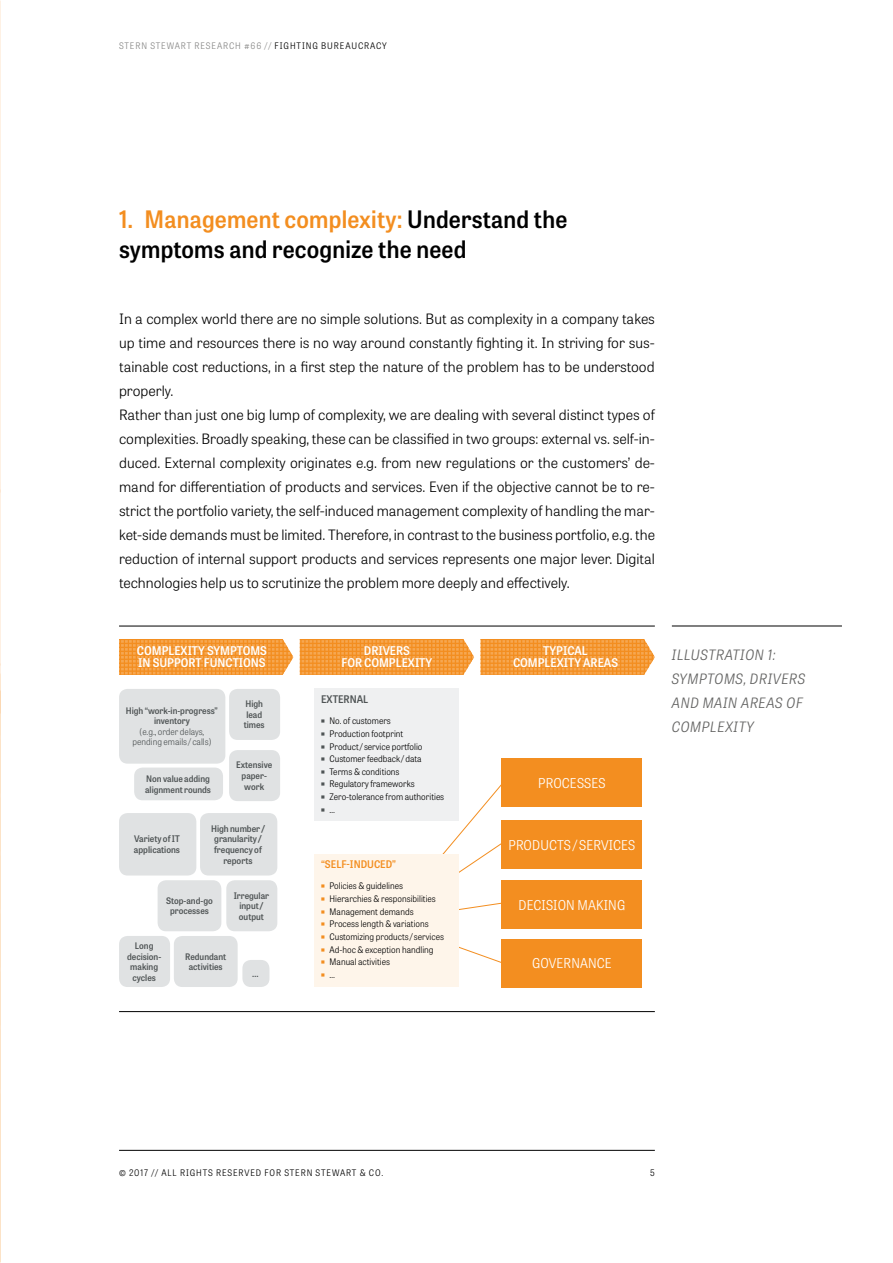
<style>
.page{position:relative;width:893px;height:1263px;background:#fff}
.page>*{position:absolute;margin:0;border:0;box-sizing:border-box;transform-origin:0 0}
.t1{font:600 24px/30px "Tablet Gothic Narrow";letter-spacing:.01em;color:#000}
.TEXT_fliesstext_plus{font:300 14.25px/24px "Tablet Gothic";color:#000;text-align:justify}
.TEXT_fliesstext_EN{font:300 14.25px/24px "Tablet Gothic";color:#000;text-align:justify}
.t2{font:italic 300 14.25px/24px "Tablet Gothic Narrow";letter-spacing:.04em;color:#636362}
.t3{font:300 13.5px "Tablet Gothic Narrow";letter-spacing:.01em;color:#fff}
.t4{font:600 12px/12px "Tablet Gothic Narrow";color:#fff;text-align:center}
.t5{font:600 10.5px "Tablet Gothic Narrow";color:#f38e20}
.t6{font:600 10.5px "Tablet Gothic Narrow";color:#4f5455}
.t7{font:600 9.15px/10.6px "Tablet Gothic Narrow";color:#4f5455}
.Seitenzahl{font:300 9px/12.6px "Tablet Gothic Narrow";color:#000}
.t8{font:600 9px/10.5px "Tablet Gothic Narrow";color:#4f5455;text-align:center}
.t9{font:300 9px/10.5px "Tablet Gothic Narrow";color:#4f5455;text-align:center}
.Kolumnentitel{font:300 9px "Tablet Gothic Narrow";letter-spacing:.1em;color:#878786}
.Seitenzahl-2{font:300 9px "Tablet Gothic Narrow";letter-spacing:.1em;color:#000}
.s1{color:#000}
.s2{color:#f38e20}
.s3{font-weight:600}
</style>
<div class="page">
<hr style="left:119px;top:1150px;width:536px;height:1px;background:#000">
<hr style="left:119px;top:626px;width:536px;height:1px;background:#000">
<hr style="left:119px;top:1011px;width:536px;height:1px;background:#000">
<img style="left:119px;top:639px;width:174px;height:36px">
<img style="left:300px;top:639px;width:174px;height:36px">
<img style="left:480px;top:639px;width:175px;height:36px">
<div style="left:315px;top:689px;width:144px;height:132px;background:#eff0f1"></div>
<div style="left:229px;top:689px;width:51px;height:51px;background:#e0e2e3;border-radius:9px"></div>
<div style="left:119px;top:689px;width:106px;height:75px;background:#e0e2e3;border-radius:9px"></div>
<div style="left:229px;top:750px;width:51px;height:51px;background:#e0e2e3;border-radius:9px"></div>
<svg style="left:442px;top:782px;width:62px;height:182px"></svg>
<div style="left:315px;top:854px;width:144px;height:133px;background:#fef5ea"></div>
<div style="left:242px;top:960px;width:27px;height:27px;background:#e0e2e3;border-radius:9px"></div>
<div style="left:119px;top:936px;width:51px;height:51px;background:#e0e2e3;border-radius:9px"></div>
<div style="left:119px;top:813px;width:77px;height:62px;background:#e0e2e3;border-radius:9px"></div>
<div style="left:200px;top:813px;width:77px;height:62px;background:#e0e2e3;border-radius:9px"></div>
<div style="left:174px;top:936px;width:64px;height:51px;background:#e0e2e3;border-radius:9px"></div>
<div style="left:134px;top:767px;width:89px;height:33px;background:#e0e2e3;border-radius:9px"></div>
<div style="left:226px;top:880px;width:51px;height:51px;background:#e0e2e3;border-radius:9px"></div>
<div style="left:158px;top:880px;width:63px;height:51px;background:#e0e2e3;border-radius:9px"></div>
<div style="left:502px;top:759px;width:140px;height:48px;background:#f38e20"></div>
<div style="left:502px;top:820px;width:140px;height:48px;background:#f38e20"></div>
<div style="left:502px;top:881px;width:140px;height:48px;background:#f38e20"></div>
<div style="left:502px;top:939px;width:140px;height:48px;background:#f38e20"></div>
<hr style="left:672px;top:626px;width:170px;height:1px;background:#000">
<svg style="left:0;top:676px;width:1px;height:382px"></svg>
<p class="Kolumnentitel" style="left:119px;top:40px;width:269px">STERN STEWART RESEARCH #66 // <span class="s1">FIGHTING BUREAUCRACY</span></p>
<p class="t1" style="left:119px;top:203px;width:450px"><span class="s2">1. Management complexity:</span> Understand the symptoms and recognize the need</p>
<p class="TEXT_fliesstext_EN" style="left:119px;top:306px;width:537px">In a complex world there are no simple solutions. But as complexity in a company takes up time and resources there is no way around constantly fighting it. In striving for sus&shy;tainable cost reductions, in a first step the nature of the problem has to be understood properly.</p>
<p class="TEXT_fliesstext_plus" style="left:119px;top:402px;width:538px">Rather than just one big lump of complexity, we are dealing with several distinct types of complexities. Broadly speaking, these can be classified in two groups: external vs. self-in&shy;duced. External complexity originates e.g. from new regulations or the customers’ de&shy;mand for differentiation of products and services. Even if the objective cannot be to re&shy;strict the portfolio variety, the self-induced management complexity of handling the mar&shy;ket-side demands must be limited. Therefore, in contrast to the business portfolio, e.g. the reduction of internal support products and services represents one major lever. Digital technologies help us to scrutinize the problem more deeply and effectively.</p>
<p class="t4" style="left:137px;top:644px;width:132px;text-align:left">COMPLEXITY SYMPTOMS<br>IN SUPPORT FUNCTIONS</p>
<p class="t4" style="left:342px;top:645px;width:92px">DRIVERS<br>FOR COMPLEXITY</p>
<p class="t4" style="left:513px;top:644px;width:107px">TYPICAL<br>COMPLEXITY AREAS</p>
<p class="t6" style="left:321px;top:692px;width:49px">EXTERNAL</p>
<p class="Seitenzahl" style="left:330px;top:714px;width:116px">No. of customers<br>Production footprint<br>Product / service portfolio<br>Customer feedback / data<br>Terms &amp; conditions<br>Regulatory frameworks<br>Zero-tolerance from authorities …</p>
<p class="t8" style="left:244px;top:698px;width:22px;text-align:left">High lead times</p>
<p class="t9" style="left:126px;top:705px;width:94px"><span class="s3">High “work-in- progress” inventory<br></span>(e.g., order delays, pending emails / calls)</p>
<p class="t8" style="left:236px;top:760px;width:38px">Extensive paper&shy;work</p>
<p class="t8" style="left:145px;top:773px;width:68px;text-align:left">Non value adding alignment rounds</p>
<p class="t3" style="left:538px;top:774px;width:69px">PROCESSES</p>
<p class="t7" style="left:134px;top:833px;width:48px">Variety of IT applications</p>
<p class="t7" style="left:211px;top:823px;width:55px;text-align:center">High number / granularity / frequency of reports</p>
<p class="t8" style="left:166px;top:895px;width:48px">Stop-and-go processes</p>
<p class="t8" style="left:234px;top:890px;width:37px">Irregular input / output</p>
<p class="t8" style="left:127px;top:940px;width:36px">Long decision&shy;making cycles</p>
<p class="t8" style="left:185px;top:951px;width:42px">Redundant activities</p>
<p class="t8" style="left:252px;top:968px;width:8px">…</p>
<p class="t5" style="left:321px;top:857px;width:77px">“SELF-INDUCED”</p>
<p class="Seitenzahl" style="left:330px;top:879px;width:116px">Policies &amp; guidelines<br>Hierarchies &amp; responsibilities<br>Management demands<br>Process length &amp; variations<br>Customizing products / services<br>Ad-hoc &amp; exception handling<br>Manual activities</p>
<p class="Seitenzahl" style="left:330px;top:968px;width:7px">…</p>
<p class="t3" style="left:508px;top:836px;width:128px">PRODUCTS / SERVICES</p>
<p class="t3" style="left:518px;top:896px;width:108px">DECISION MAKING</p>
<p class="t3" style="left:532px;top:954px;width:81px">GOVERNANCE</p>
<p class="t2" style="left:672px;top:642px;width:135px">ILLUSTRATION 1:<br>SYMPTOMS, DRIVERS<br>AND MAIN AREAS OF<br>COMPLEXITY</p>
<p class="Seitenzahl-2" style="left:119px;top:1167px;width:266px">© 2017 // ALL RIGHTS RESERVED FOR STERN STEWART &amp; CO.</p>
<p class="Seitenzahl" style="left:650px;top:1166px;width:6px">5</p>
</div>
